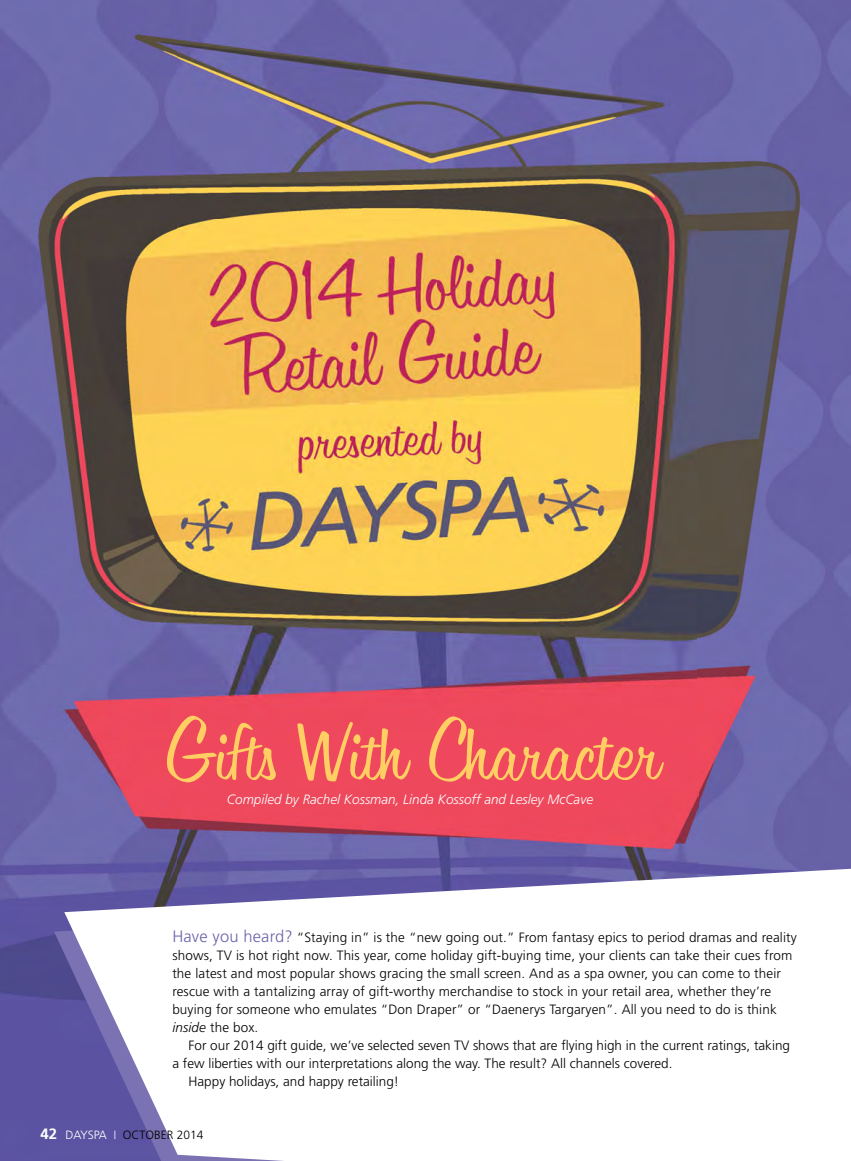
<style>
.page{position:relative;width:851px;height:1161px;background:#fff}
.page>*{position:absolute;margin:0;border:0;box-sizing:border-box;transform-origin:0 0}
.t1{font:90.9px "Filmotype Harmony";color:#ffcf63}
.t2{font:300 13.5px "Frutiger";letter-spacing:.01em;color:#000}
.t3{font:italic 300 13.5px "Frutiger";color:#fff}
.t4{font:300 12px "Frutiger";color:#000}
.s1{font-size:16.5px;color:#6b64aa}
.s2{font-style:italic}
.s3{font-weight:700;font-size:15px;color:#fff}
.s4{color:#fff}
</style>
<div class="page">
<img style="left:0;top:0;width:850px;height:1161px">
<svg style="left:64px;top:844px;width:786px;height:317px"></svg>
<p class="t1" style="left:161px;top:694px;width:498px">Gifs With Character</p>
<p class="t3" style="left:227px;top:794px;width:368px">Compiled by Rachel Kossman, Linda Kossoff and Lesley McCave</p>
<p class="t2" style="left:172px;top:931px;width:626px"><span class="s1">Have you heard?</span> “Staying in” is the “new going out.” From fantasy epics to period dramas and reality</p>
<p class="t2" style="left:172px;top:949px;width:621px">shows, TV is hot right now. This year, come holiday gift-buying time, your clients can take their cues from</p>
<p class="t2" style="left:172px;top:967px;width:610px">the latest and most popular shows gracing the small screen. And as a spa owner, you can come to their</p>
<p class="t2" style="left:172px;top:985px;width:600px">rescue with a tantalizing array of gift-worthy merchandise to stock in your retail area, whether they’re</p>
<p class="t2" style="left:172px;top:1003px;width:606px">buying for someone who emulates “Don Draper” or “Daenerys Targaryen”. All you need to do is think</p>
<p class="t2" style="left:172px;top:1021px;width:87px"><span class="s2">inside</span> the box.</p>
<p class="t2" style="left:188px;top:1039px;width:603px">For our 2014 gift guide, we’ve selected seven TV shows that are flying high in the current ratings, taking</p>
<p class="t2" style="left:172px;top:1057px;width:501px">a few liberties with our interpretations along the way. The result? All channels covered.</p>
<p class="t2" style="left:188px;top:1075px;width:212px">Happy holidays, and happy retailing!</p>
<p class="t4" style="left:40px;top:1130px;width:164px"><span class="s3">42</span> <span class="s4">DAYSPA</span> <sup>|</sup> OCTOBER 2014</p>
</div>
